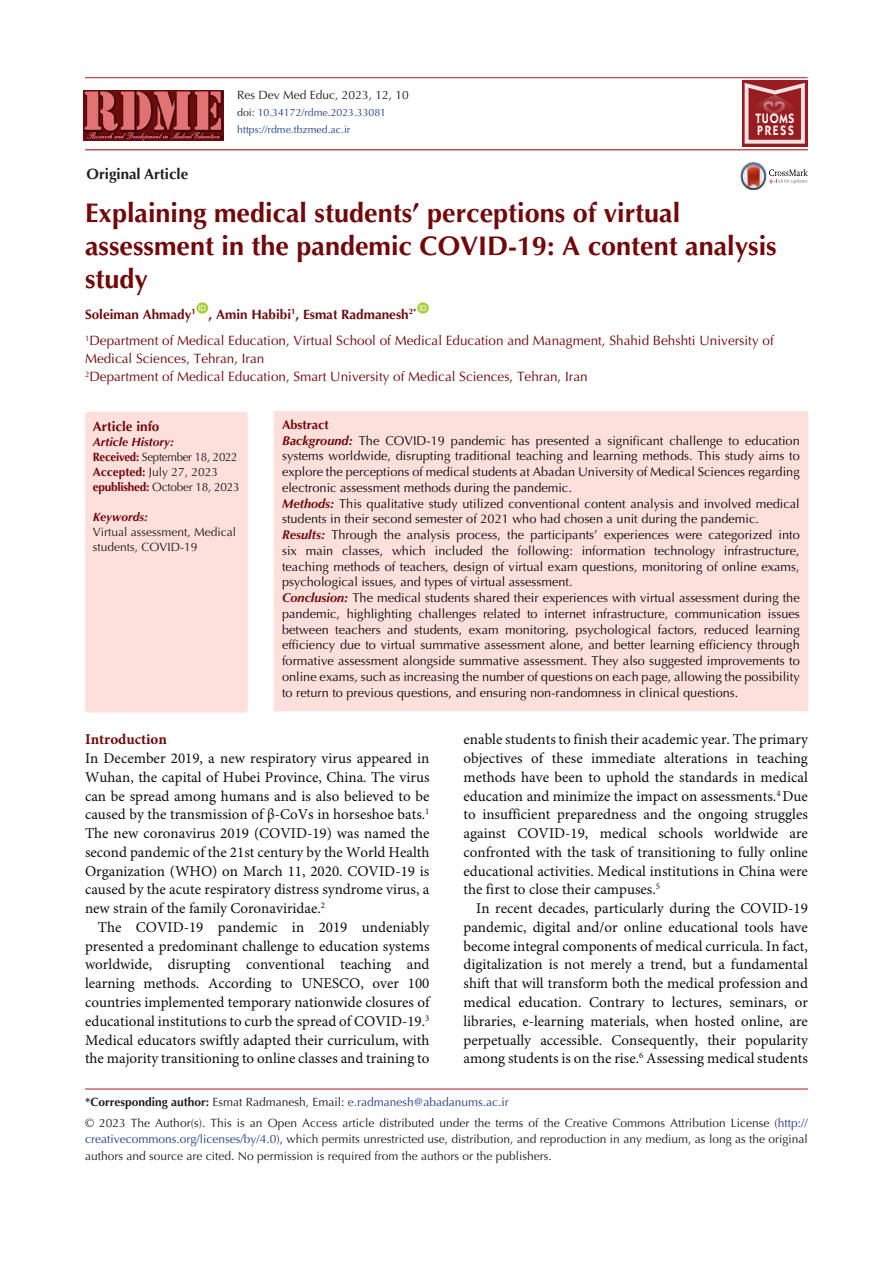
<style>
.page{position:relative;width:893px;height:1263px;background:#fff}
.page>*{position:absolute;margin:0;border:0;box-sizing:border-box;transform-origin:0 0}
.t1{font:700 27px/33px "Optima LT Std";color:#710709}
.t2{font:15px/18.8px "Minion Pro";color:#0d0d0d;text-align:justify}
.t3{font:700 15px "Optima LT Std";color:#231f20}
.t4{font:700 15px "Minion Pro";color:#710709}
.t5{font:600 13.65px/12px "ITC Kabel Std";letter-spacing:.11em;color:#fff;scale:.85 1}
.t6{font:13.5px/18px "Optima LT Std";color:#710709}
.t7{font:700 13.5px "Optima LT Std";color:#6f0d0e}
.t8{font:700 13.5px "Optima LT Std";color:#710709}
.t9{font:12.75px/15.8px "Optima LT Std";color:#0d0d0d;text-align:justify}
.t10{font:700 12.75px "Optima LT Std";color:#710709}
.corresponding{font:12px/16.5px "Optima LT Std";color:#231f20;text-align:justify}
.corresponding-2{font:12px "Optima LT Std";color:#253f8e}
.corresponding-3{font:12px "Optima LT Std";letter-spacing:-.02em;color:#231f20;scale:.95 1}
.corresponding-4{font:12px "Optima LT Std";letter-spacing:-.02em;color:#231f20}
.t11{font:italic 700 12px "Optima LT Std";color:#710709}
.t12{font:10.5px "Optima LT Std";color:#253f8e}
.t13{font:7.8px "Arial";color:#fff}
.s1{color:#231f20}
.s2{color:#710709}
.s3{font-weight:700;color:#710709}
.s4{font-weight:700;font-style:italic;color:#710709}
.s5{font-weight:700;font-style:italic;color:#6f0d0e}
.s6{font-weight:700;color:#231f20}
.s7{color:#253f8e}
</style>
<div class="page">
<hr style="left:85px;top:149px;width:723px;height:1px;background:#b4191e">
<hr style="left:85px;top:77px;width:722px;height:1px;background:#b4191e">
<hr style="left:85px;top:1089px;width:723px;height:1px;background:#b4191e">
<div style="left:196px;top:302px;width:12px;height:12px;background:#a6ce39;border-radius:50%"></div>
<div style="left:417px;top:302px;width:12px;height:12px;background:#a6ce39;border-radius:50%"></div>
<div style="left:86px;top:412px;width:161px;height:300px;background:#fddfdc;border-radius:3px"></div>
<div style="left:85px;top:412px;width:163px;height:301px;border:2px solid #fddfdc;border-radius:3px"></div>
<div style="left:274px;top:411px;width:534px;height:300px;background:#fddfdc"></div>
<img style="left:740px;top:162px;width:19px;height:18px">
<svg style="left:741px;top:163px;width:67px;height:27px"></svg>
<img style="left:83px;top:91px;width:141px;height:49px">
<svg style="left:742px;top:81px;width:65px;height:66px"></svg>
<svg style="left:745px;top:83px;width:60px;height:61px"></svg>
<p class="t3" style="left:87px;top:165px;width:103px">Original Article</p>
<p class="corresponding" style="left:237px;top:87px;width:173px">Res Dev Med Educ, 2023, 12, 10</p>
<p class="t12" style="left:237px;top:107px;width:150px"><span class="s1">doi:</span> 10.34172/rdme.2023.33081</p>
<p class="t12" style="left:237px;top:124px;width:115px">https://rdme.tbzmed.ac.ir</p>
<p class="t5" style="left:755px;top:112px;width:47px">TUOMS<br>PRESS</p>
<p class="t1" style="left:85px;top:197px;width:693px">Explaining medical students’ perceptions of virtual assessment in the pandemic COVID-19: A content analysis study</p>
<p class="t7" style="left:85px;top:306px;width:112px"><span class="s2">Soleim</span>an Ahmady<sup>1</sup></p>
<p class="t13" style="left:419px;top:303px;width:9px">ID</p>
<p class="t6" style="left:85px;top:332px;width:690px"><sup>1</sup>Department of Medical Education, Virtual School of Medical Education and Managment, Shahid Behshti University of<br>Medical Sciences, Tehran, Iran</p>
<p class="t6" style="left:85px;top:368px;width:504px"><sup>2</sup>Department of Medical Education, Smart University of Medical Sciences, Tehran, Iran</p>
<p class="t13" style="left:198px;top:303px;width:9px">ID</p>
<p class="t7" style="left:209px;top:306px;width:210px">, Amin Habibi<sup>1</sup>, Esmat Radmanesh<sup>2*</sup></p>
<p class="t8" style="left:93px;top:419px;width:68px">Article info</p>
<p class="t11" style="left:93px;top:435px;width:83px">Article History:</p>
<p class="corresponding-3" style="left:93px;top:450px;width:154px"><span class="s3">Received:</span> September 18, 2022</p>
<p class="corresponding" style="left:93px;top:464px;width:127px"><span class="s3">Accepted:</span> July 27, 2023</p>
<p class="corresponding-4" style="left:93px;top:480px;width:148px"><span class="s3">epublished:</span> October 18, 2023</p>
<p class="t11" style="left:93px;top:510px;width:57px">Keywords:</p>
<p class="corresponding" style="left:93px;top:525px;width:145px;line-height:15px">Virtual assessment, Medical students, COVID-19</p>
<p class="t10" style="left:282px;top:417px;width:48px">Abstract</p>
<p class="t9" style="left:282px;top:433px;width:519px"><span class="s4">Background:</span> The COVID-19 pandemic has presented a significant challenge to education systems worldwide, disrupting traditional teaching and learning methods. This study aims to explore the perceptions of medical students at Abadan University of Medical Sciences regarding electronic assessment methods during the pandemic.</p>
<p class="t9" style="left:282px;top:496px;width:519px"><span class="s5">Methods:</span> This qualitative study utilized conventional content analysis and involved medical students in their second semester of 2021 who had chosen a unit during the pandemic.</p>
<p class="t9" style="left:282px;top:527px;width:519px"><span class="s5">Results:</span> Through the analysis process, the participants’ experiences were categorized into six main classes, which included the following: information technology infrastructure, teaching methods of teachers, design of virtual exam questions, monitoring of online exams, psychological issues, and types of virtual assessment.</p>
<p class="t9" style="left:282px;top:590px;width:519px"><span class="s5">Conclusion:</span> The medical students shared their experiences with virtual assessment during the pandemic, highlighting challenges related to internet infrastructure, communication issues between teachers and students, exam monitoring, psychological factors, reduced learning efficiency due to virtual summative assessment alone, and better learning efficiency through formative assessment alongside summative assessment. They also suggested improvements to online exams, such as increasing the number of questions on each page, allowing the possibility to return to previous questions, and ensuring non-randomness in clinical questions.</p>
<p class="t2" style="left:463px;top:731px;width:346px">enable students to finish their academic year. The primary objectives of these immediate alterations in teaching methods have been to uphold the standards in medical education and minimize the impact on assessments.<sup>4</sup> Due to insufficient preparedness and the ongoing struggles against COVID-19, medical schools worldwide are confronted with the task of transitioning to fully online educational activities. Medical institutions in China were the first to close their campuses.<sup>5</sup></p>
<p class="t2" style="left:463px;top:900px;width:346px;text-indent:13px">In recent decades, particularly during the COVID-19 pandemic, digital and/or online educational tools have become integral components of medical curricula. In fact, digitalization is not merely a trend, but a fundamental shift that will transform both the medical profession and medical education. Contrary to lectures, seminars, or libraries, e-learning materials, when hosted online, are perpetually accessible. Consequently, their popularity among students is on the rise.<sup>6</sup> Assessing medical students</p>
<p class="corresponding-2" style="left:85px;top:1095px;width:425px"><span class="s6">*Corresponding author:</span> <span class="s1">Esmat Radmanesh, Email:</span> e.radmanesh@abadanums.ac.ir</p>
<p class="corresponding" style="left:85px;top:1114px;width:724px">© 2023 The Author(s). This is an Open Access article distributed under the terms of the Creative Commons Attribution License (<span class="s7">http:// creativecommons.org/licenses/by/4.0</span>), which permits unrestricted use, distribution, and reproduction in any medium, as long as the original authors and source are cited. No permission is required from the authors or the publishers.</p>
<p class="t4" style="left:85px;top:729px;width:83px">Introduction</p>
<p class="t2" style="left:85px;top:750px;width:346px">In December 2019, a new respiratory virus appeared in Wuhan, the capital of Hubei Province, China. The virus can be spread among humans and is also believed to be caused by the transmission of β-CoVs in horseshoe bats.<sup>1<br></sup>The new coronavirus 2019 (COVID-19) was named the second pandemic of the 21st century by the World Health Organization (WHO) on March 11, 2020. COVID-19 is caused by the acute respiratory distress syndrome virus, a new strain of the family Coronaviridae.<sup>2</sup></p>
<p class="t2" style="left:85px;top:918px;width:346px;text-indent:13px">The COVID-19 pandemic in 2019 undeniably presented a predominant challenge to education systems worldwide, disrupting conventional teaching and learning methods. According to UNESCO, over 100 countries implemented temporary nationwide closures of educational institutions to curb the spread of COVID-19.<sup>3<br></sup>Medical educators swiftly adapted their curriculum, with the majority transitioning to online classes and training to</p>
</div>
